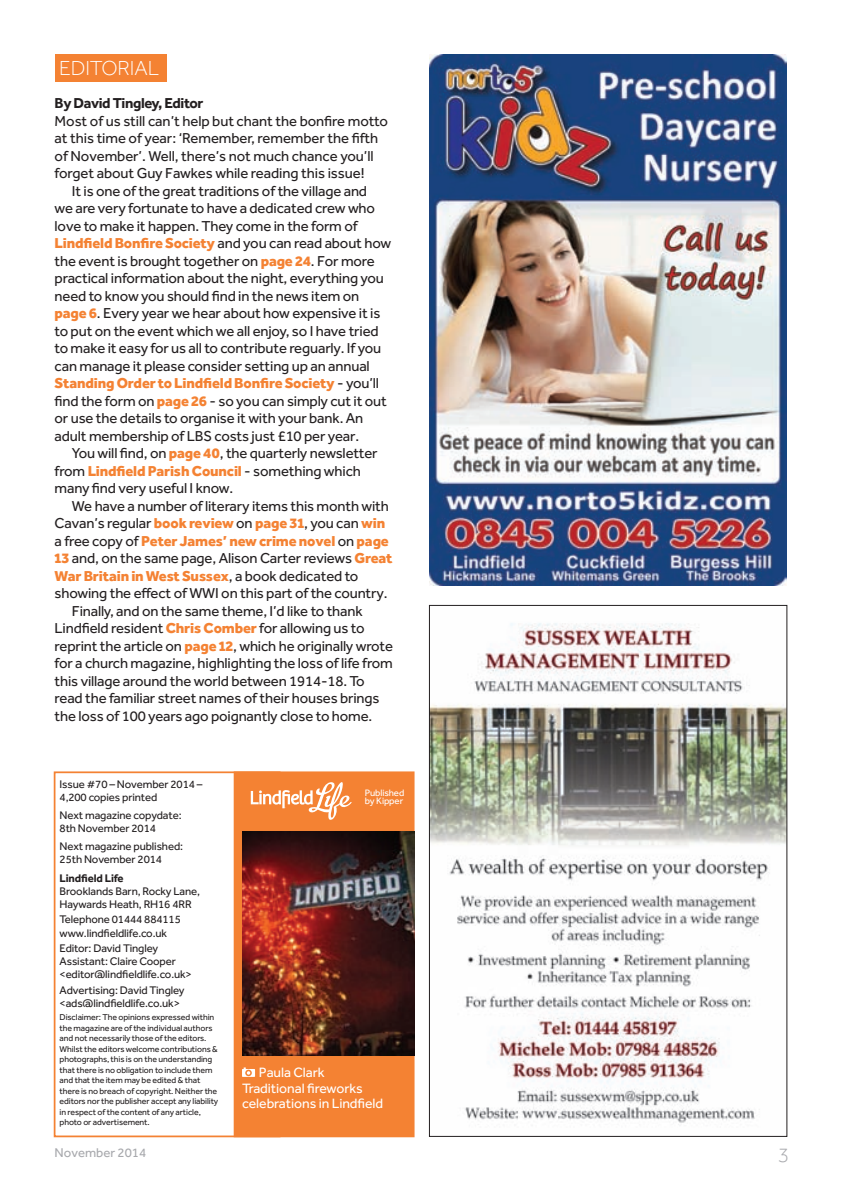
<style>
.page{position:relative;width:844px;height:1191px;background:#fff}
.page>*{position:absolute;margin:0;border:0;box-sizing:border-box;transform-origin:0 0}
.t1{font:300 21px "Effra";letter-spacing:-.005em;color:#fff}
.t2{font:300 21px "Effra";color:#a8a9ad}
.t3{font:14.88px/17.5px "Effra";letter-spacing:-.01em;color:#231f20}
.t4{font:800 14.88px "Effra";letter-spacing:-.01em;color:#f48233}
.t5{font:700 14.88px "Effra";letter-spacing:-.025em;color:#231f20}
.t6{font:14px/15.8px "Effra";letter-spacing:-.005em;color:#fff}
.t7{font:13.12px "Effra";color:#a8a9ad}
.t8{font:11.38px/13.1px "Effra";letter-spacing:-.01em;color:#231f20}
.t9{font:700 11.38px "Effra";letter-spacing:-.01em;color:#231f20}
.t10{font:9.62px/8.8px "Effra";letter-spacing:-.01em;color:#fff}
.t11{font:8.75px/10.5px "Effra";letter-spacing:-.01em;color:#231f20}
.s1{font-weight:800;color:#f48233}
.s2{font-weight:400;color:#231f20}
</style>
<div class="page">
<img style="left:429px;top:55px;width:357px;height:530px">
<img style="left:431px;top:623px;width:353px;height:502px">
<div style="left:55px;top:55px;width:111px;height:27px;background:#f48233"></div>
<div style="left:54px;top:771px;width:226px;height:366px;border:2px solid #f48233"></div>
<div style="left:234px;top:771px;width:180px;height:366px;background:#f48233"></div>
<img style="left:242px;top:832px;width:172px;height:223px">
<svg style="left:242px;top:1067px;width:13px;height:10px"></svg>
<svg style="left:251px;top:782px;width:101px;height:38px"></svg>
<h1 class="t1" style="left:59px;top:57px;width:101px">EDITORIAL</h1>
<p class="t5" style="left:55px;top:94px;width:150px">By David Tingley, Editor</p>
<p class="t3" style="left:55px;top:112px;width:335px">Most of us still can’t help but chant the bonfire motto at this time of year: ‘Remember, remember the fifth of November’. Well, there’s not much chance you’ll forget about Guy Fawkes while reading this issue!</p>
<p class="t3" style="left:55px;top:182px;width:338px;text-indent:17px">It is one of the great traditions of the village and<br>we are very fortunate to have a dedicated crew who love to make it happen. They come in the form of <span class="s1">Lindfield Bonfire Society</span> and you can read about how the event is brought together on <span class="s1">page 24</span>. For more practical information about the night, everything you need to know you should find in the news item on <span class="s1">page 6</span>. Every year we hear about how expensive it is to put on the event which we all enjoy, so I have tried to make it easy for us all to contribute reguarly. If you can manage it please consider setting up an annual <span class="s1">Standing Order to Lindfield Bonfire Society</span> - you’ll find the form on <span class="s1">page 26</span> - so you can simply cut it out or use the details to organise it with your bank. An adult membership of LBS costs just £10 per year.</p>
<p class="t3" style="left:55px;top:444px;width:324px;text-indent:17px">You will find, on <span class="s1">page 40</span>, the quarterly newsletter from <span class="s1">Lindfield Parish Council</span> - something which many find very useful I know.</p>
<p class="t3" style="left:72px;top:497px;width:318px">We have a number of literary items this month with</p>
<p class="t3" style="left:55px;top:514px;width:332px">Cavan’s regular <span class="s1">book review</span> on <span class="s1">page 31</span>, you can <span class="s1">win</span></p>
<p class="t4" style="left:55px;top:531px;width:336px"><span class="s2">a free copy of</span> Peter James’ new crime novel <span class="s2">on</span> page</p>
<p class="t3" style="left:55px;top:549px;width:339px"><span class="s1">13</span> and, on the same page, Alison Carter reviews <span class="s1">Great</span></p>
<p class="t4" style="left:55px;top:566px;width:305px">War Britain in West Sussex<span class="s2">, a book dedicated to</span></p>
<p class="t3" style="left:55px;top:584px;width:334px">showing the effect of WWI on this part of the country.</p>
<p class="t3" style="left:72px;top:601px;width:292px">Finally, and on the same theme, I’d like to thank</p>
<p class="t3" style="left:55px;top:619px;width:311px">Lindfield resident <span class="s1">Chris Comber</span> for allowing us to</p>
<p class="t3" style="left:55px;top:636px;width:340px">reprint the article on <span class="s1">page 12</span>, which he originally wrote</p>
<p class="t3" style="left:55px;top:654px;width:340px">for a church magazine, highlighting the loss of life from</p>
<p class="t3" style="left:55px;top:671px;width:311px">this village around the world between 1914-18. To</p>
<p class="t3" style="left:55px;top:689px;width:326px">read the familiar street names of their houses brings</p>
<p class="t3" style="left:55px;top:706px;width:319px">the loss of 100 years ago poignantly close to home.</p>
<p class="t8" style="left:60px;top:777px;width:144px">Issue #70 – November 2014 –<br>4,200 copies printed</p>
<p class="t8" style="left:60px;top:808px;width:124px">Next magazine copydate:<br>8th November 2014</p>
<p class="t8" style="left:60px;top:840px;width:125px">Next magazine published:<br>25th November 2014</p>
<p class="t9" style="left:60px;top:871px;width:66px">Lindfield Life</p>
<p class="t8" style="left:60px;top:884px;width:142px">Brooklands Barn, Rocky Lane,<br>Haywards Heath, RH16 4RR</p>
<p class="t8" style="left:60px;top:913px;width:123px">Telephone 01444 884115 www.lindfieldlife.co.uk</p>
<p class="t8" style="left:60px;top:941px;width:134px">Editor: David Tingley<br>Assistant: Claire Cooper &lt;editor@lindfieldlife.co.uk&gt;</p>
<p class="t8" style="left:60px;top:983px;width:126px">Advertising: David Tingley &lt;ads@lindfieldlife.co.uk&gt;</p>
<p class="t11" style="left:60px;top:1011px;width:160px">Disclaimer: The opinions expressed within the magazine are of the individual authors and not necessarily those of the editors.<br>Whilst the editors welcome contributions &amp; photographs, this is on the understanding that there is no obligation to include them and that the item may be edited &amp; that there is no breach of copyright. Neither the editors nor the publisher accept any liability in respect of the content of any article, photo or advertisement.</p>
<p class="t10" style="left:364px;top:787px;width:41px">Published by Kipper</p>
<p class="t6" style="left:242px;top:1064px;width:143px;text-indent:17px">Paula Clark<br>Traditional fireworks celebrations in Lindfield</p>
<p class="t7" style="left:55px;top:1144px;width:93px">November 2014</p>
<h1 class="t2" style="left:777px;top:1143px;width:13px">3</h1>
</div>
